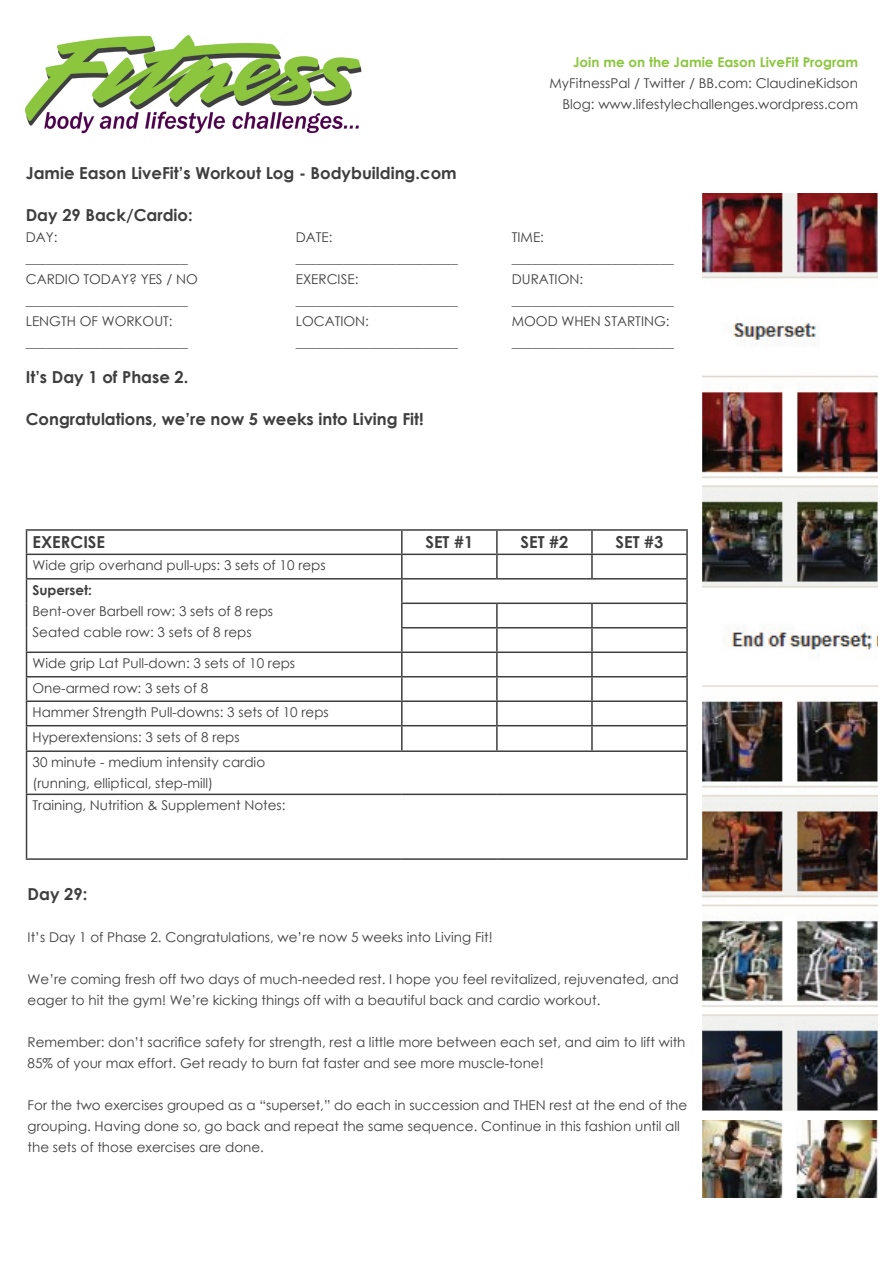
<style>
.page{position:relative;width:893px;height:1263px;background:#fff}
.page>*{position:absolute;margin:0;border:0;box-sizing:border-box;transform-origin:0 0}
.t1{font:700 16.5px "Century Gothic";color:#3e3e3f}
.t2{font:13.5px/21px "Century Gothic";color:#3e3e3f}
.t3{font:700 13.5px "Century Gothic";color:#8bc63e}
.t4{font:700 13.5px "Century Gothic";color:#3e3e3f}
</style>
<div class="page">
<img style="left:26px;top:36px;width:336px;height:98px">
<hr style="left:26px;top:529px;width:376px;height:2px;background:#3e3e3f">
<hr style="left:402px;top:529px;width:95px;height:2px;background:#3e3e3f">
<hr style="left:401px;top:531px;width:2px;height:23px;background:#3e3e3f">
<hr style="left:497px;top:529px;width:95px;height:2px;background:#3e3e3f">
<hr style="left:496px;top:531px;width:2px;height:23px;background:#3e3e3f">
<hr style="left:592px;top:529px;width:96px;height:2px;background:#3e3e3f">
<hr style="left:591px;top:531px;width:2px;height:23px;background:#3e3e3f">
<hr style="left:686px;top:531px;width:2px;height:23px;background:#3e3e3f">
<hr style="left:26px;top:554px;width:376px;height:1px;background:#3e3e3f">
<hr style="left:402px;top:554px;width:95px;height:1px;background:#3e3e3f">
<hr style="left:497px;top:554px;width:95px;height:1px;background:#3e3e3f">
<hr style="left:592px;top:554px;width:96px;height:1px;background:#3e3e3f">
<hr style="left:401px;top:555px;width:2px;height:23px;background:#3e3e3f">
<hr style="left:496px;top:555px;width:2px;height:23px;background:#3e3e3f">
<hr style="left:591px;top:555px;width:2px;height:23px;background:#3e3e3f">
<hr style="left:686px;top:555px;width:2px;height:23px;background:#3e3e3f">
<hr style="left:26px;top:578px;width:376px;height:1px;background:#3e3e3f">
<hr style="left:402px;top:578px;width:95px;height:1px;background:#3e3e3f">
<hr style="left:401px;top:579px;width:2px;height:23px;background:#3e3e3f">
<hr style="left:497px;top:578px;width:95px;height:1px;background:#3e3e3f">
<hr style="left:592px;top:578px;width:96px;height:1px;background:#3e3e3f">
<hr style="left:686px;top:579px;width:2px;height:23px;background:#3e3e3f">
<hr style="left:401px;top:602px;width:96px;height:2px;background:#3e3e3f">
<hr style="left:401px;top:604px;width:2px;height:23px;background:#3e3e3f">
<hr style="left:497px;top:602px;width:95px;height:2px;background:#3e3e3f">
<hr style="left:496px;top:604px;width:2px;height:23px;background:#3e3e3f">
<hr style="left:592px;top:602px;width:96px;height:2px;background:#3e3e3f">
<hr style="left:591px;top:604px;width:2px;height:23px;background:#3e3e3f">
<hr style="left:686px;top:604px;width:2px;height:23px;background:#3e3e3f">
<hr style="left:401px;top:627px;width:96px;height:1px;background:#3e3e3f">
<hr style="left:401px;top:628px;width:2px;height:23px;background:#3e3e3f">
<hr style="left:497px;top:627px;width:95px;height:1px;background:#3e3e3f">
<hr style="left:496px;top:628px;width:2px;height:23px;background:#3e3e3f">
<hr style="left:592px;top:627px;width:96px;height:1px;background:#3e3e3f">
<hr style="left:591px;top:628px;width:2px;height:23px;background:#3e3e3f">
<hr style="left:686px;top:628px;width:2px;height:23px;background:#3e3e3f">
<hr style="left:26px;top:651px;width:376px;height:2px;background:#3e3e3f">
<hr style="left:402px;top:651px;width:95px;height:2px;background:#3e3e3f">
<hr style="left:401px;top:653px;width:2px;height:23px;background:#3e3e3f">
<hr style="left:497px;top:651px;width:95px;height:2px;background:#3e3e3f">
<hr style="left:496px;top:653px;width:2px;height:23px;background:#3e3e3f">
<hr style="left:592px;top:651px;width:96px;height:2px;background:#3e3e3f">
<hr style="left:591px;top:653px;width:2px;height:23px;background:#3e3e3f">
<hr style="left:686px;top:653px;width:2px;height:23px;background:#3e3e3f">
<hr style="left:26px;top:676px;width:376px;height:1px;background:#3e3e3f">
<hr style="left:402px;top:676px;width:95px;height:1px;background:#3e3e3f">
<hr style="left:401px;top:677px;width:2px;height:23px;background:#3e3e3f">
<hr style="left:497px;top:676px;width:95px;height:1px;background:#3e3e3f">
<hr style="left:496px;top:677px;width:2px;height:23px;background:#3e3e3f">
<hr style="left:592px;top:676px;width:96px;height:1px;background:#3e3e3f">
<hr style="left:591px;top:677px;width:2px;height:23px;background:#3e3e3f">
<hr style="left:686px;top:677px;width:2px;height:23px;background:#3e3e3f">
<hr style="left:26px;top:700px;width:376px;height:2px;background:#3e3e3f">
<hr style="left:402px;top:700px;width:95px;height:2px;background:#3e3e3f">
<hr style="left:401px;top:702px;width:2px;height:23px;background:#3e3e3f">
<hr style="left:497px;top:700px;width:95px;height:2px;background:#3e3e3f">
<hr style="left:496px;top:702px;width:2px;height:23px;background:#3e3e3f">
<hr style="left:592px;top:700px;width:96px;height:2px;background:#3e3e3f">
<hr style="left:591px;top:702px;width:2px;height:23px;background:#3e3e3f">
<hr style="left:686px;top:702px;width:2px;height:23px;background:#3e3e3f">
<hr style="left:26px;top:725px;width:376px;height:1px;background:#3e3e3f">
<svg style="left:26px;top:531px;width:1px;height:219px"></svg>
<hr style="left:402px;top:725px;width:95px;height:1px;background:#3e3e3f">
<hr style="left:401px;top:726px;width:2px;height:24px;background:#3e3e3f">
<hr style="left:497px;top:725px;width:95px;height:1px;background:#3e3e3f">
<hr style="left:496px;top:726px;width:2px;height:24px;background:#3e3e3f">
<hr style="left:592px;top:725px;width:96px;height:1px;background:#3e3e3f">
<hr style="left:591px;top:726px;width:2px;height:24px;background:#3e3e3f">
<hr style="left:686px;top:726px;width:2px;height:24px;background:#3e3e3f">
<hr style="left:26px;top:750px;width:376px;height:2px;background:#3e3e3f">
<hr style="left:26px;top:752px;width:1px;height:41px;background:#3e3e3f">
<hr style="left:402px;top:750px;width:95px;height:2px;background:#3e3e3f">
<hr style="left:497px;top:750px;width:95px;height:2px;background:#3e3e3f">
<hr style="left:592px;top:750px;width:96px;height:2px;background:#3e3e3f">
<hr style="left:686px;top:752px;width:2px;height:41px;background:#3e3e3f">
<hr style="left:26px;top:793px;width:376px;height:2px;background:#3e3e3f">
<hr style="left:26px;top:795px;width:1px;height:63px;background:#3e3e3f">
<hr style="left:402px;top:793px;width:95px;height:2px;background:#3e3e3f">
<hr style="left:497px;top:793px;width:95px;height:2px;background:#3e3e3f">
<hr style="left:592px;top:793px;width:96px;height:2px;background:#3e3e3f">
<hr style="left:686px;top:795px;width:2px;height:63px;background:#3e3e3f">
<hr style="left:26px;top:858px;width:376px;height:2px;background:#3e3e3f">
<hr style="left:402px;top:858px;width:95px;height:2px;background:#3e3e3f">
<hr style="left:497px;top:858px;width:95px;height:2px;background:#3e3e3f">
<hr style="left:592px;top:858px;width:96px;height:2px;background:#3e3e3f">
<img style="left:702px;top:194px;width:175px;height:916px">
<img style="left:702px;top:1121px;width:176px;height:76px">
<p class="t3" style="left:573px;top:52px;width:286px">Join me on the Jamie Eason LiveFit Program</p>
<p class="t2" style="left:549px;top:73px;width:310px;text-align:right">MyFitnessPal / Twitter / BB.com: ClaudineKidson<br>Blog: www.lifestylechallenges.wordpress.com</p>
<p class="t1" style="left:26px;top:160px;width:432px">Jamie Eason LiveFit’s Workout Log - Bodybuilding.com</p>
<p class="t1" style="left:26px;top:202px;width:168px">Day 29 Back/Cardio:</p>
<p class="t2" style="left:26px;top:226px;width:33px">Day:</p>
<p class="t2" style="left:296px;top:226px;width:38px">Date:</p>
<p class="t2" style="left:512px;top:226px;width:34px">Time:</p>
<p class="t2" style="left:26px;top:247px;width:163px">________________________</p>
<p class="t2" style="left:296px;top:247px;width:164px">________________________</p>
<p class="t2" style="left:512px;top:247px;width:163px">________________________</p>
<p class="t2" style="left:26px;top:268px;width:174px">Cardio today? yes / no</p>
<p class="t2" style="left:296px;top:268px;width:105px">exercise: d</p>
<p class="t2" style="left:522px;top:268px;width:63px">uration:</p>
<p class="t2" style="left:26px;top:289px;width:163px">________________________</p>
<p class="t2" style="left:296px;top:289px;width:164px">________________________</p>
<p class="t2" style="left:512px;top:289px;width:163px">________________________</p>
<p class="t2" style="left:26px;top:310px;width:148px">length of workout:</p>
<p class="t2" style="left:296px;top:310px;width:113px">location: m</p>
<p class="t2" style="left:524px;top:310px;width:147px">ood when starting:</p>
<p class="t2" style="left:26px;top:331px;width:163px">________________________</p>
<p class="t2" style="left:296px;top:331px;width:164px">________________________</p>
<p class="t2" style="left:512px;top:331px;width:163px">________________________</p>
<p class="t1" style="left:26px;top:364px;width:164px">It’s Day 1 of Phase 2.</p>
<p class="t1" style="left:26px;top:406px;width:399px">Congratulations, we’re now 5 weeks into Living Fit!</p>
<p class="t1" style="left:33px;top:530px;width:74px">EXERCISE</p>
<p class="t1" style="left:425px;top:530px;width:49px">SET #1</p>
<p class="t1" style="left:520px;top:530px;width:49px">SET #2</p>
<p class="t1" style="left:616px;top:530px;width:49px">SET #3</p>
<p class="t2" style="left:33px;top:555px;width:295px">Wide grip overhand pull-ups: 3 sets of 10 reps</p>
<p class="t4" style="left:33px;top:580px;width:61px">Superset:</p>
<p class="t2" style="left:33px;top:600px;width:242px">Bent-over Barbell row: 3 sets of 8 reps<br>Seated cable row: 3 sets of 8 reps</p>
<p class="t2" style="left:33px;top:651px;width:298px;line-height:24.8px">Wide grip Lat Pull-down: 3 sets of 10 reps One-armed row: 3 sets of 8<br>H ammer Strength Pull-downs: 3 sets of 10 reps Hyperextensions: 3 sets of 8 reps<br>30 minute - medium intensity cardio</p>
<p class="t2" style="left:33px;top:772px;width:255px;line-height:22.2px">(running, elliptical, step-mill)<br>Training, N utrition &amp; Supplement Notes:</p>
<p class="t1" style="left:28px;top:881px;width:61px">Day 29:</p>
<p class="t2" style="left:28px;top:926px;width:467px">It’s Day 1 of Phase 2. Congratulations, we’re now 5 weeks into Living Fit!</p>
<p class="t2" style="left:28px;top:968px;width:653px">We’re coming fresh off two days of much-needed rest. I hope you feel revitalized, rejuvenated, and eager to hit the gym! We’re kicking things off with a beautiful back and cardio workout.</p>
<p class="t2" style="left:28px;top:1031px;width:659px">Remember: don’t sacrifice safety for strength, rest a little more between each set, and aim to lift with<br>85% of your max effort. Get ready to burn fat faster and see more muscle-tone!</p>
<p class="t2" style="left:28px;top:1094px;width:501px">For the two exercises grouped as a “superset,” do each in succession and THEN</p>
<p class="t2" style="left:28px;top:1094px;width:661px;text-indent:522px">rest at the end of the grouping. Having done so, go back and repeat the same sequence. Continue in this fashion until all the sets of those exercises are done.</p>
</div>
